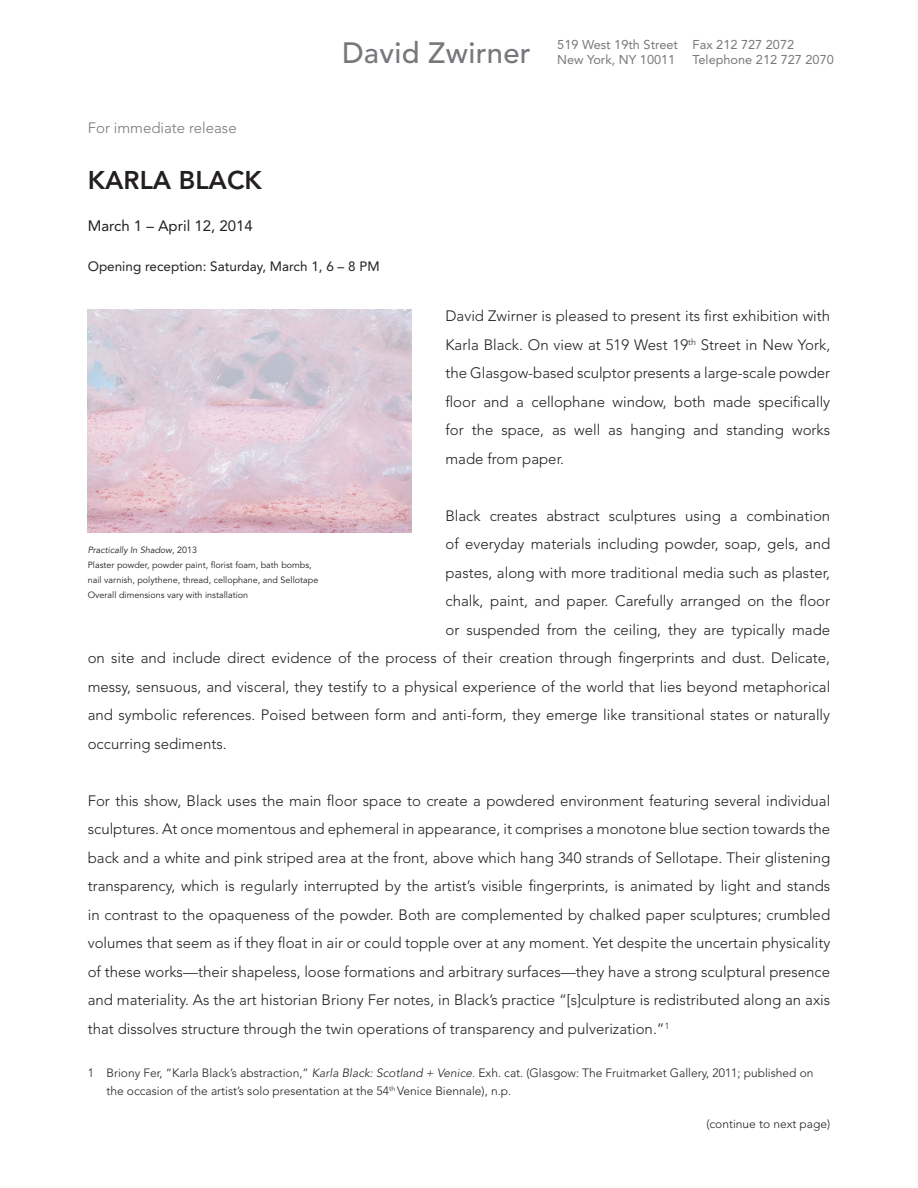
<style>
.page{position:relative;width:918px;height:1188px;background:#fff}
.page>*{position:absolute;margin:0;border:0;box-sizing:border-box;transform-origin:0 0}
.t1{font:500 29.25px "Avenir";letter-spacing:.01em;color:#76787b}
.t2{font:800 25.5px "Avenir";color:#231f20}
.t3{font:300 15px/28.5px "Avenir";color:#231f20;text-align:justify}
.t4{font:15px "Avenir";color:#231f20}
.t5{font:300 15px "Avenir";color:#76787b}
.t6{font:13.5px "Avenir";color:#231f20}
.t7{font:12.75px/15px "Avenir";color:#76787b}
.t8{font:300 12px/18px "Avenir";color:#231f20}
.t9{font:9px/15px "Avenir";color:#231f20}
.s1{font-style:italic}
</style>
<div class="page">
<img style="left:88px;top:310px;width:324px;height:222px">
<p class="t5" style="left:88px;top:119px;width:150px">For immediate release</p>
<h1 class="t1" style="left:342px;top:36px;width:190px">David Zwirner</h1>
<p class="t7" style="left:557px;top:37px;width:122px">519 West 19th Street<br>New York, NY 10011</p>
<p class="t7" style="left:693px;top:37px;width:143px">Fax 212 727 2072<br>Telephone 212 727 2070</p>
<h2 class="t2" style="left:88px;top:165px;width:176px">KARLA BLACK</h2>
<p class="t4" style="left:88px;top:217px;width:167px">March 1 – April 12, 2014</p>
<p class="t6" style="left:88px;top:259px;width:293px">Opening reception: Saturday, March 1, 6 – 8 PM</p>
<p class="t3" style="left:445px;top:302px;width:386px">David Zwirner is pleased to present its first exhibition with Karla Black. On view at 519 West 19<sup>th</sup> Street in New York, the Glasgow-based sculptor presents a large-scale powder floor and a cellophane window, both made specifically for the space, as well as hanging and standing works made from paper.</p>
<p class="t3" style="left:445px;top:501px;width:386px">Black creates abstract sculptures using a combination</p>
<p class="t3" style="left:445px;top:530px;width:386px">of everyday materials including powder, soap, gels, and</p>
<p class="t3" style="left:445px;top:558px;width:386px">pastes, along with more traditional media such as plaster,</p>
<p class="t3" style="left:445px;top:587px;width:386px">chalk, paint, and paper. Carefully arranged on the floor</p>
<p class="t3" style="left:445px;top:615px;width:386px">or suspended from the ceiling, they are typically made</p>
<p class="t3" style="left:88px;top:644px;width:744px">on site and include direct evidence of the process of their creation through fingerprints and dust. Delicate,</p>
<p class="t3" style="left:88px;top:672px;width:744px">messy, sensuous, and visceral, they testify to a physical experience of the world that lies beyond metaphorical</p>
<p class="t3" style="left:88px;top:701px;width:744px">and symbolic references. Poised between form and anti-form, they emerge like transitional states or naturally</p>
<p class="t3" style="left:88px;top:729px;width:140px">occurring sediments.</p>
<p class="t9" style="left:88px;top:542px;width:232px"><span class="s1">Practically In Shadow</span>, 2013<br>Plaster powder, powder paint, florist foam, bath bombs, nail varnish, polythene, thread, cellophane, and Sellotape Overall dimensions vary with installation</p>
<p class="t3" style="left:88px;top:786px;width:744px">For this show, Black uses the main floor space to create a powdered environment featuring several individual sculptures. At once momentous and ephemeral in appearance, it comprises a monotone blue section towards the back and a white and pink striped area at the front, above which hang 340 strands of Sellotape. Their glistening transparency, which is regularly interrupted by the artist’s visible fingerprints, is animated by light and stands in contrast to the opaqueness of the powder. Both are complemented by chalked paper sculptures; crumbled volumes that seem as if they float in air or could topple over at any moment. Yet despite the uncertain physicality of these works—their shapeless, loose formations and arbitrary surfaces—they have a strong sculptural presence and materiality. As the art historian Briony Fer notes, in Black’s practice “[s]culpture is redistributed along an axis that dissolves structure through the twin operations of transparency and pulverization.”<sup>1</sup></p>
<p class="t8" style="left:106px;top:1064px;width:709px;text-indent:-19px">1 Briony Fer, “Karla Black’s abstraction,” <span class="s1">Karla Black: Scotland + Venice</span>. Exh. cat. (Glasgow: The Fruitmarket Gallery, 2011; published on the occasion of the artist’s solo presentation at the 54<sup>th</sup> Venice Biennale), n.p.</p>
<p class="t8" style="left:706px;top:1115px;width:125px">(continue to next page)</p>
</div>
